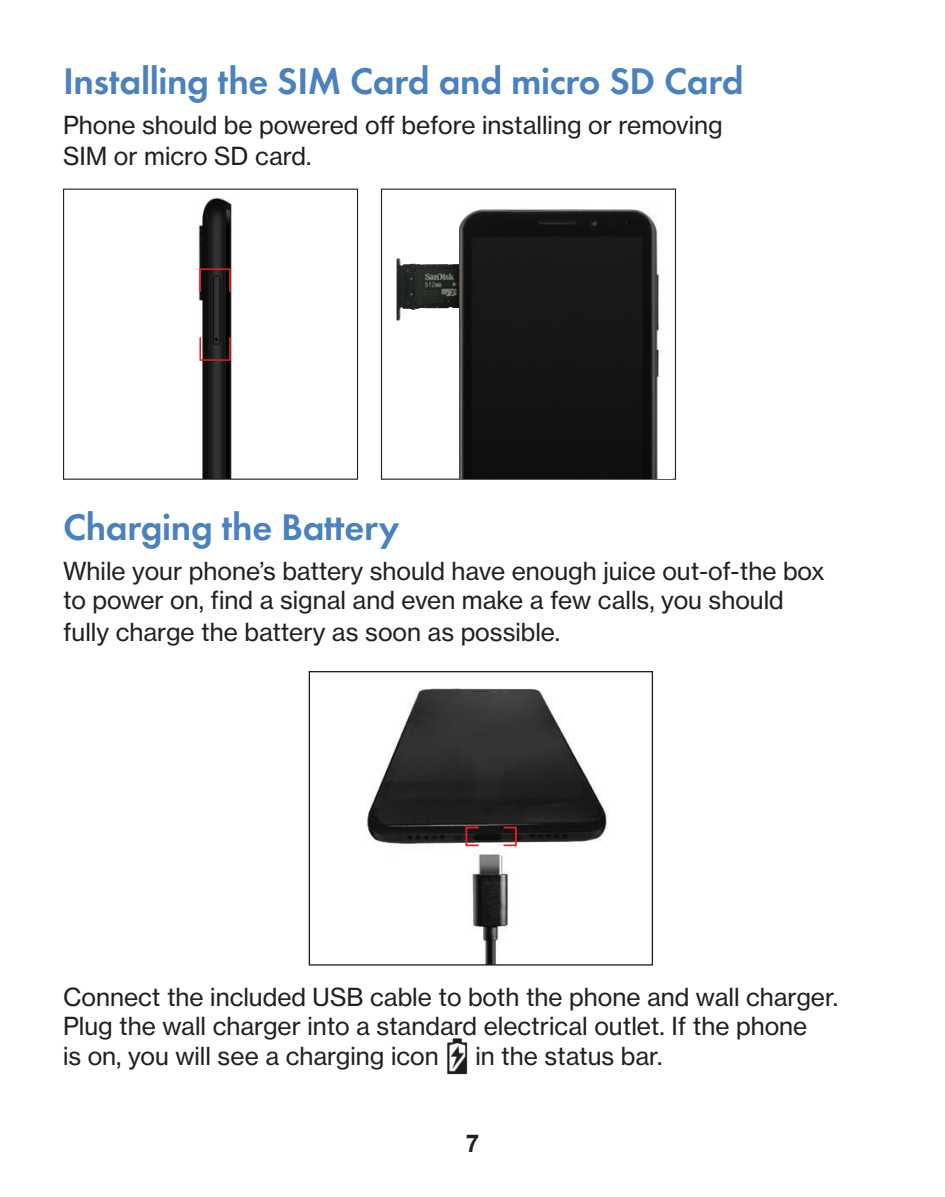
<style>
.page{position:relative;width:945px;height:1197px;background:#fff}
.page>*{position:absolute;margin:0;border:0;box-sizing:border-box;transform-origin:0 0}
.t1{font:600 38.5px "Futura T";letter-spacing:-.01em;color:#4a81bf}
.t2{font:24.5px/30.4px "Verizon NHGTX";color:#231f20}
.t3{font:700 24.5px "Arial";color:#231f20}
</style>
<div class="page">
<img style="left:367px;top:688px;width:241px;height:276px">
<div style="left:309px;top:671px;width:344px;height:295px;border:1px solid #231f20"></div>
<svg style="left:465px;top:826px;width:53px;height:21px"></svg>
<div style="left:381px;top:189px;width:295px;height:291px;border:1px solid #231f20"></div>
<img style="left:397px;top:258px;width:62px;height:63px">
<img style="left:198px;top:197px;width:34px;height:281px">
<svg style="left:199px;top:268px;width:32px;height:94px;background:#362727"></svg>
<div style="left:63px;top:189px;width:295px;height:291px;border:1px solid #231f20"></div>
<img style="left:459px;top:208px;width:213px;height:271px">
<img style="left:447px;top:1038px;width:21px;height:37px">
<h1 class="t1" style="left:63px;top:58px;width:682px">Installing the SIM Card and micro SD Card</h1>
<p class="t2" style="left:63px;top:109px;width:661px;line-height:31.5px">Phone should be powered off before installing or removing<br>SIM or micro SD card.</p>
<h1 class="t1" style="left:63px;top:504px;width:338px">Charging the Battery</h1>
<p class="t2" style="left:63px;top:555px;width:763px">While your phone’s battery should have enough juice out-of-the box to power on, find a signal and even make a few calls, you should fully charge the battery as soon as possible.</p>
<p class="t2" style="left:63px;top:982px;width:777px;line-height:29.4px">Connect the included USB cable to both the phone and wall charger.<br>Plug the wall charger into a standard electrical outlet. If the phone<br>is on, you will see a charging icon</p>
<p class="t2" style="left:475px;top:1040px;width:188px">in the status bar.</p>
<p class="t3" style="left:466px;top:1127px;width:15px">7</p>
</div>
